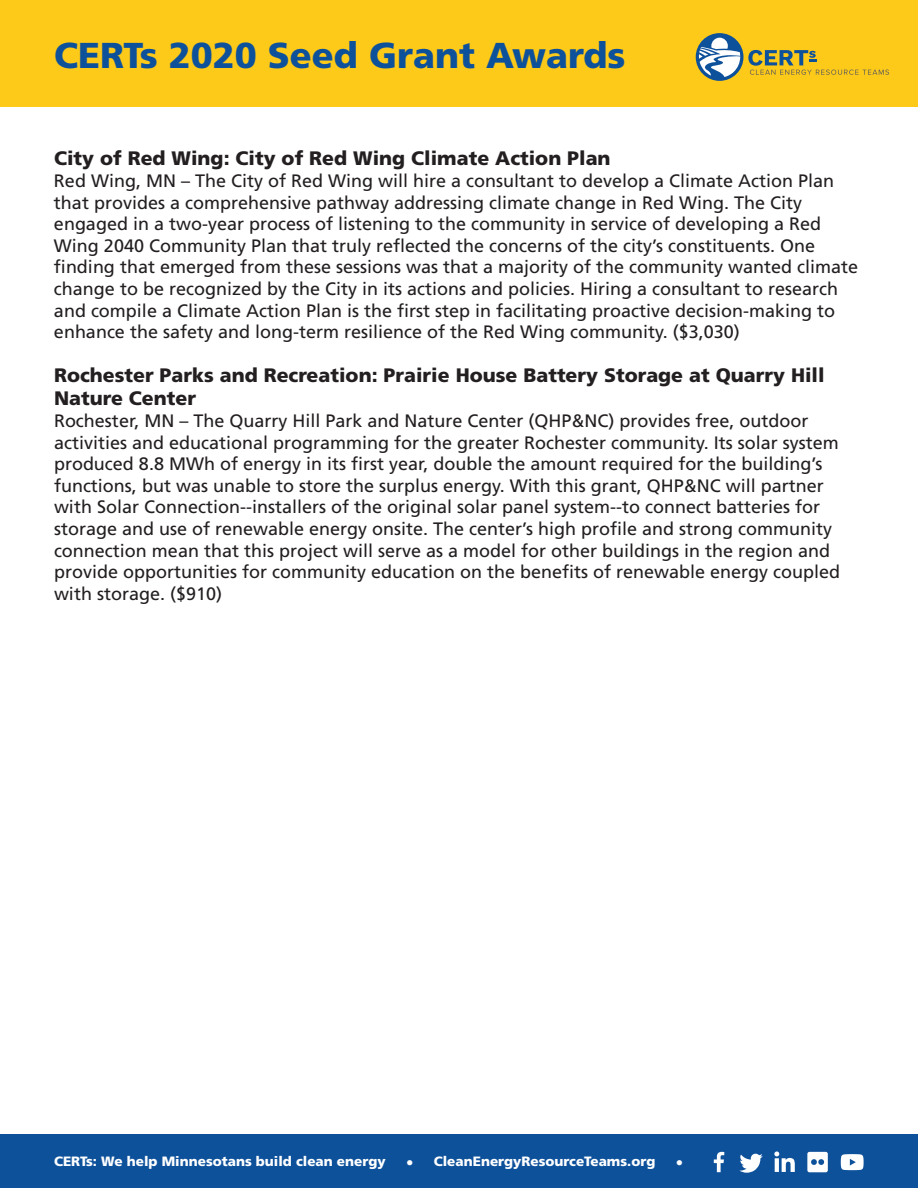
<style>
.page{position:relative;width:918px;height:1188px;background:#fff}
.page>*{position:absolute;margin:0;border:0;box-sizing:border-box;transform-origin:0 0}
.t1{font:900 36px "Frutiger LT Std";color:#0e519b}
.t2{font:900 19.5px/23.4px "Frutiger LT Std";color:#231f20}
.t3{font:18px/21.6px "Frutiger LT Std";color:#231f20}
.t4{font:900 13.5px "Frutiger LT Std";color:#fff}
.t5{font:9px "Wingdings";color:#fff}
</style>
<div class="page">
<div style="left:0;top:0;width:918px;height:107px;background:#feca19"></div>
<div style="left:0;top:1134px;width:918px;height:54px;background:#0e519b"></div>
<svg style="left:739px;top:1154px;width:24px;height:19px"></svg>
<svg style="left:714px;top:1152px;width:10px;height:20px"></svg>
<svg style="left:774px;top:1151px;width:21px;height:21px"></svg>
<svg style="left:807px;top:1152px;width:21px;height:20px"></svg>
<svg style="left:841px;top:1154px;width:23px;height:16px"></svg>
<svg style="left:696px;top:33px;width:193px;height:48px"></svg>
<h1 class="t1" style="left:54px;top:33px;width:573px">CERTs 2020 Seed Grant Awards</h1>
<p class="t2" style="left:54px;top:147px;width:558px">City of Red Wing: City of Red Wing Climate Action Plan</p>
<p class="t3" style="left:54px;top:170px;width:806px">Red Wing, MN – The City of Red Wing will hire a consultant to develop a Climate Action Plan that provides a comprehensive pathway addressing climate change in Red Wing. The City engaged in a two-year process of listening to the community in service of developing a Red Wing 2040 Community Plan that truly reflected the concerns of the city’s constituents. One finding that emerged from these sessions was that a majority of the community wanted climate change to be recognized by the City in its actions and policies. Hiring a consultant to research and compile a Climate Action Plan is the first step in facilitating proactive decision-making to enhance the safety and long-term resilience of the Red Wing community. ($3,030)</p>
<p class="t2" style="left:54px;top:363px;width:772px">Rochester Parks and Recreation: Prairie House Battery Storage at Quarry Hill<br>Nature Center</p>
<p class="t3" style="left:54px;top:410px;width:788px">Rochester, MN – The Quarry Hill Park and Nature Center (QHP&amp;NC) provides free, outdoor activities and educational programming for the greater Rochester community. Its solar system produced 8.8 MWh of energy in its first year, double the amount required for the building’s functions, but was unable to store the surplus energy. With this grant, QHP&amp;NC will partner with Solar Connection--installers of the original solar panel system--to connect batteries for storage and use of renewable energy onsite. The center’s high profile and strong community connection mean that this project will serve as a model for other buildings in the region and provide opportunities for community education on the benefits of renewable energy coupled with storage. ($910)</p>
<p class="t4" style="left:54px;top:1153px;width:333px">CERTs: We help Minnesotans build clean energy</p>
<p class="t4" style="left:406px;top:1153px;width:251px">● CleanEnergyResourceTeams.org</p>
<p class="t5" style="left:676px;top:1158px;width:8px">●</p>
</div>
